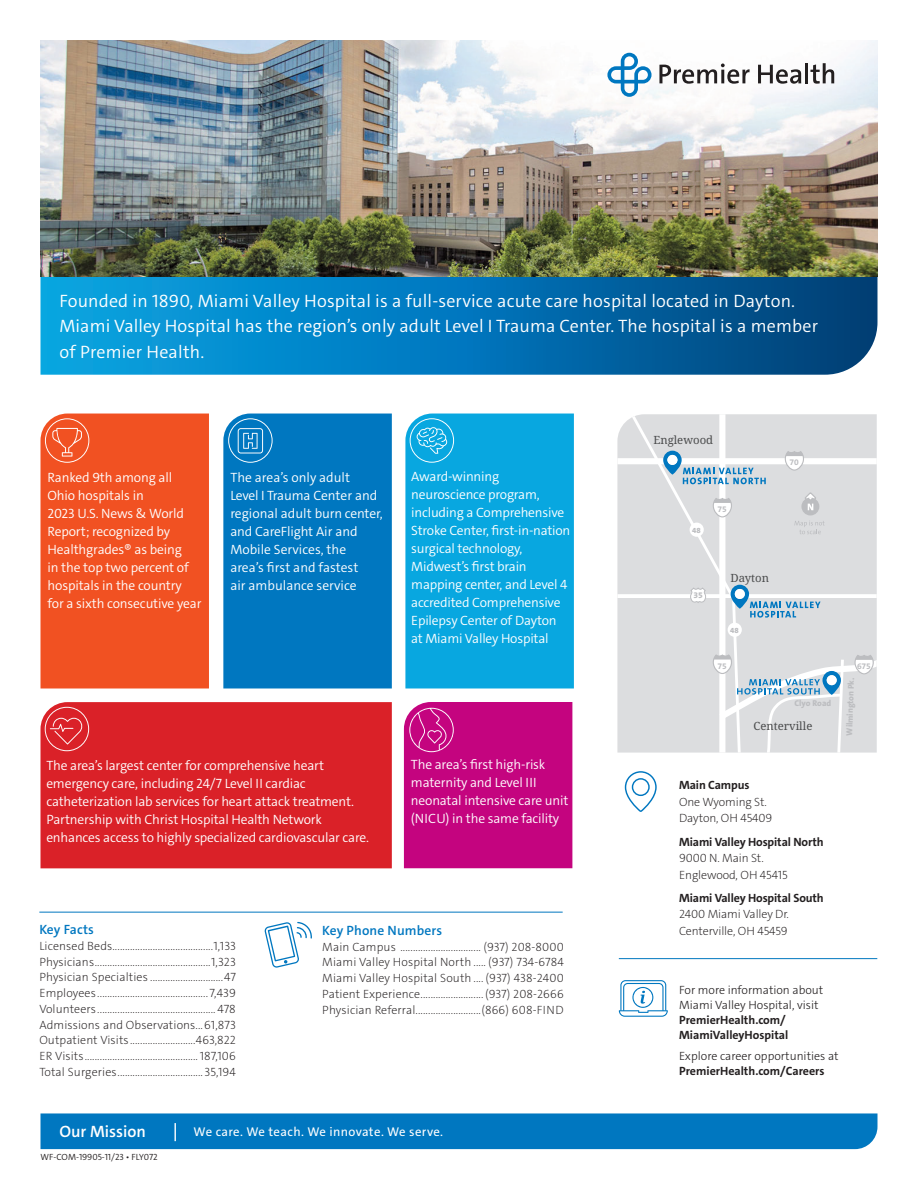
<style>
.page{position:relative;width:918px;height:1188px;background:#fff}
.page>*{position:absolute;margin:0;border:0;box-sizing:border-box;transform-origin:0 0}
.t1{font:300 18px/25.5px "The Sans";letter-spacing:.01em;color:#fff}
.t2{font:600 16.5px "The Sans";color:#fff}
.t3{font:300 13.5px/18px "The Sans";letter-spacing:-.015em;color:#fff}
.t4{font:600 13.5px "The Sans";letter-spacing:.01em;color:#0077c0}
.t5{font:12.75px "The Sans";letter-spacing:.03em;color:#fff}
.t6{font:200 12px/15.8px "The Sans";letter-spacing:.01em;color:#231f20}
.t7{font:300 12px/15px "The Sans";color:#231f20}
.t8{font:700 12px/16.5px "The Sans";letter-spacing:-.01em;color:#231f20}
.t9{font:200 12px "The Sans";letter-spacing:-.01em;color:#231f20}
.t10{font:11.25px "Noto Serif";color:#4b4c4d}
.t11{font:300 9px "The Sans";letter-spacing:-.005em;color:#231f20}
.t12{font:800 8.55px "The Sans B8";color:#bcbdc0}
.t13{font:700 8.55px "The Sans B7";color:#bcbdc0}
.t14{font:800 7.8px "The Sans B8";color:#bcbdc0}
.s1{font-weight:200}
.s2{font-weight:700}
</style>
<div class="page">
<div style="left:40px;top:414px;width:169px;height:275px;background:#f15122"></div>
<svg style="left:45px;top:418px;width:44px;height:45px;background:#f26a42"></svg>
<div style="left:404px;top:702px;width:168px;height:166px;background:#c4047f"></div>
<div style="left:405px;top:414px;width:169px;height:274px;background:#08a7e0"></div>
<svg style="left:410px;top:418px;width:44px;height:45px;background:#2fb5e4"></svg>
<div style="left:223px;top:414px;width:169px;height:274px;background:#0077c0"></div>
<svg style="left:625px;top:771px;width:32px;height:41px"></svg>
<hr style="left:619px;top:958px;width:258px;height:1px;background:#0077c0">
<div style="left:845px;top:414px;width:32px;height:339px;background:#dcdddf"></div>
<div style="left:845px;top:454px;width:32px;height:271px;background:#dcdddf"></div>
<svg style="left:854px;top:654px;width:20px;height:21px"></svg>
<svg style="left:617px;top:414px;width:228px;height:339px;background:#d9dde0"></svg>
<div style="left:827px;top:675px;width:10px;height:10px;background:#fff;border-radius:50%"></div>
<svg style="left:228px;top:418px;width:45px;height:45px;background:#288cc9"></svg>
<svg style="left:264px;top:922px;width:48px;height:46px"></svg>
<hr style="left:39px;top:912px;width:524px;height:1px;background:#0077c0">
<svg style="left:619px;top:980px;width:49px;height:37px"></svg>
<div style="left:40px;top:702px;width:352px;height:166px;background:#da2128"></div>
<svg style="left:45px;top:707px;width:44px;height:44px;background:#de3e44"></svg>
<div style="left:40px;top:1113px;width:838px;height:36px;background:#0077c0"></div>
<svg style="left:40px;top:276px;width:838px;height:99px;background:#0675b3"></svg>
<img style="left:40px;top:40px;width:838px;height:236px">
<svg style="left:607px;top:53px;width:45px;height:44px"></svg>
<svg style="left:659px;top:64px;width:91px;height:20px"></svg>
<svg style="left:758px;top:65px;width:43px;height:19px"></svg>
<hr style="left:805px;top:63px;width:3px;height:20px;background:#231f20">
<svg style="left:810px;top:63px;width:24px;height:21px"></svg>
<p class="t1" style="left:59px;top:288px;width:760px">Founded in 1890, Miami Valley Hospital is a full-service acute care hospital located in Dayton.<br>Miami Valley Hospital has the region’s only adult Level I Trauma Center. The hospital is a member of Premier Health.</p>
<p class="t3" style="left:48px;top:468px;width:155px">Ranked 9th among all<br>Ohio hospitals in<br>2023 U.S. News &amp; World<br>Report; recognized by<br>Healthgrades® as being<br>in the top two percent of hospitals in the country<br>for a sixth consecutive year</p>
<p class="t3" style="left:230px;top:468px;width:154px">The area’s only adult<br>Level I Trauma Center and regional adult burn center, and CareFlight Air and<br>Mobile Services, the area’s first and fastest<br>air ambulance service</p>
<p class="t3" style="left:411px;top:468px;width:161px">Award-winning neuroscience program, including a Comprehensive<br>Stroke Center, first-in-nation surgical technology,<br>Midwest’s first brain mapping center, and Level 4 accredited Comprehensive<br>Epilepsy Center of Dayton at Miami Valley Hospital</p>
<p class="t3" style="left:46px;top:756px;width:324px">The area’s largest center for comprehensive heart emergency care, including 24/7 Level II cardiac catheterization lab services for heart attack treatment.<br>Partnership with Christ Hospital Health Network enhances access to highly specialized cardiovascular care.</p>
<p class="t3" style="left:411px;top:756px;width:159px">The area’s first high-risk maternity and Level III neonatal intensive care unit (NICU) in the same facility</p>
<p class="t4" style="left:39px;top:921px;width:56px">Key Facts</p>
<p class="t6" style="left:39px;top:938px;width:198px">Licensed Beds........................................1,133</p>
<p class="t6" style="left:39px;top:954px;width:198px">Physicians..............................................1,323</p>
<p class="t6" style="left:39px;top:970px;width:198px">Physician Specialties .............................47</p>
<p class="t6" style="left:39px;top:985px;width:198px">Employees............................................7,439<br>Volunteers............................................... 478</p>
<p class="t6" style="left:39px;top:1017px;width:198px">Admissions and Observations...61,873</p>
<p class="t6" style="left:39px;top:1033px;width:198px">Outpatient Visits..........................463,822</p>
<p class="t6" style="left:39px;top:1048px;width:198px">ER Visits.............................................187,106</p>
<p class="t6" style="left:39px;top:1064px;width:198px">Total Surgeries.................................. 35,194</p>
<p class="t4" style="left:322px;top:922px;width:121px">Key Phone Numbers</p>
<p class="t6" style="left:322px;top:939px;width:243px">Main Campus ................................ (937) 208-8000</p>
<p class="t6" style="left:322px;top:954px;width:243px">Miami Valley Hospital North ..... (937) 734-6784</p>
<p class="t6" style="left:322px;top:970px;width:243px">Miami Valley Hospital South .... (937) 438-2400</p>
<p class="t6" style="left:322px;top:986px;width:243px">Patient Experience.........................(937) 208-2666</p>
<p class="t6" style="left:322px;top:1002px;width:243px">Physician Referral..........................(866) 608-FIND</p>
<p class="t2" style="left:59px;top:1121px;width:88px">Our Mission</p>
<p class="t5" style="left:194px;top:1123px;width:251px">We care. We teach. We innovate. We serve.</p>
<p class="t11" style="left:40px;top:1151px;width:119px">WF-COM-19905-11/23 • FLY072</p>
<p class="t10" style="left:653px;top:433px;width:61px">Englewood</p>
<p class="t14" style="left:692px;top:526px;width:10px">48</p>
<p class="t13" style="left:717px;top:504px;width:11px">75</p>
<p class="t12" style="left:693px;top:591px;width:11px">35</p>
<p class="t10" style="left:730px;top:570px;width:40px">Dayton</p>
<p class="t14" style="left:730px;top:626px;width:10px">48</p>
<p class="t13" style="left:789px;top:458px;width:11px">70</p>
<p class="t13" style="left:717px;top:661px;width:11px">75</p>
<p class="t13" style="left:857px;top:661px;width:15px">675</p>
<p class="t12" style="left:794px;top:699px;width:38px">Clyo Road</p>
<p class="t10" style="left:753px;top:718px;width:60px">Centerville</p>
<p class="t12" style="left:845px;top:735px;width:59px;rotate:-88deg">Wilmington Pk.</p>
<p class="t8" style="left:679px;top:777px;width:72px">Main Campus</p>
<p class="t9" style="left:679px;top:794px;width:89px">One Wyoming St.</p>
<p class="t9" style="left:679px;top:811px;width:95px">Dayton, OH 45409</p>
<p class="t8" style="left:679px;top:833px;width:146px">Miami Valley Hospital North<br><span class="s1">9000 N. Main St.</span></p>
<p class="t9" style="left:679px;top:867px;width:110px">Englewood, OH 45415</p>
<p class="t8" style="left:679px;top:890px;width:146px">Miami Valley Hospital South<br><span class="s1">2400 Miami Valley Dr.</span></p>
<p class="t9" style="left:679px;top:923px;width:110px">Centerville, OH 45459</p>
<p class="t7" style="left:679px;top:982px;width:146px">For more information about<br>Miami Valley Hospital, visit<br><span class="s2">PremierHealth.com/<br>MiamiValleyHospital</span></p>
<p class="t7" style="left:679px;top:1049px;width:161px">Explore career opportunities at<br><span class="s2">PremierHealth.com/Careers</span></p>
</div>
